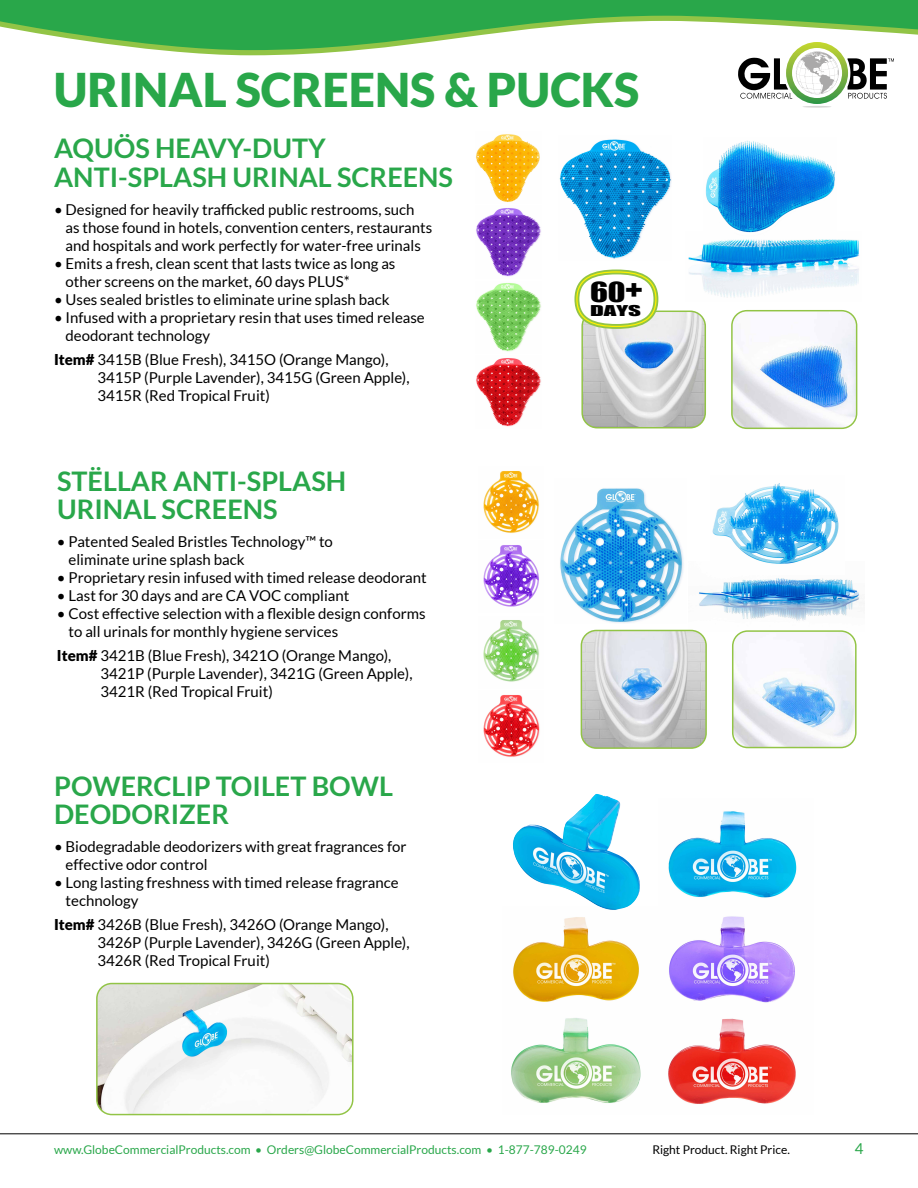
<style>
.page{position:relative;width:918px;height:1188px;background:#fff}
.page>*{position:absolute;margin:0;border:0;box-sizing:border-box;transform-origin:0 0}
.t1{font:900 46.5px "Lato";color:#29a74a}
.t2{font:700 27px/28.5px "Lato";color:#29a74a}
.t3{font:25.5px "Impact";color:#000;scale:1.3 1}
.t4{font:900 25.5px "Arial";color:#000;scale:1.15 1}
.t5{font:15px/18px "Lato";color:#000}
.t6{font:15px "Lato";color:#29a74a}
.t7{font:13.65px "Impact";color:#000;scale:1.82 1}
.t8{font:12px "Lato";color:#29a74a}
.t9{font:12px "Lato";color:#000}
.s1{font-weight:900}
</style>
<div class="page">
<svg style="left:160px;top:50px;width:198px;height:5px"></svg>
<svg style="left:0;top:0;width:918px;height:50px;fill:#29a74a"></svg>
<hr style="left:0;top:1134px;width:918px;height:1px;background:#000">
<svg style="left:738px;top:42px;width:156px;height:66px"></svg>
<img style="left:688px;top:239px;width:171px;height:58px">
<img style="left:689px;top:578px;width:171px;height:53px">
<img style="left:705px;top:140px;width:130px;height:93px">
<img style="left:712px;top:483px;width:127px;height:81px">
<img style="left:733px;top:311px;width:124px;height:117px">
<div style="left:731px;top:310px;width:126px;height:119px;border:1px solid #92c446;border-radius:15px"></div>
<img style="left:581px;top:631px;width:124px;height:116px">
<div style="left:581px;top:630px;width:126px;height:119px;border:1px solid #92c446;border-radius:15px"></div>
<img style="left:582px;top:311px;width:123px;height:117px">
<div style="left:581px;top:311px;width:125px;height:117px;border:1px solid #92c446;border-radius:15px"></div>
<img style="left:559px;top:139px;width:113px;height:120px">
<img style="left:560px;top:488px;width:124px;height:135px">
<img style="left:476px;top:134px;width:64px;height:68px">
<img style="left:483px;top:471px;width:57px;height:62px">
<img style="left:668px;top:811px;width:129px;height:87px">
<img style="left:476px;top:208px;width:65px;height:69px">
<img style="left:483px;top:545px;width:56px;height:62px">
<img style="left:511px;top:916px;width:285px;height:188px">
<img style="left:476px;top:283px;width:65px;height:69px">
<img style="left:483px;top:620px;width:57px;height:62px">
<img style="left:476px;top:358px;width:65px;height:69px">
<img style="left:483px;top:695px;width:57px;height:62px">
<img style="left:98px;top:985px;width:254px;height:130px">
<div style="left:96px;top:983px;width:258px;height:132px;border:1px solid #92c446;border-radius:15px"></div>
<img style="left:734px;top:632px;width:121px;height:116px">
<div style="left:732px;top:630px;width:125px;height:118px;border:1px solid #92c446;border-radius:15px"></div>
<div style="left:577px;top:272px;width:79px;height:54px;background:#fff;border-radius:50%"></div>
<div style="left:574px;top:270px;width:84px;height:59px;border:5px solid #92c446;border-radius:50%"></div>
<div style="left:576px;top:271px;width:81px;height:56px;border:1px solid #fff200;border-radius:50%"></div>
<img style="left:513px;top:794px;width:127px;height:116px">
<h1 class="t1" style="left:54px;top:62px;width:587px">URINAL SCREENS &amp; PUCKS</h1>
<h2 class="t2" style="left:54px;top:134px;width:400px">AQUÖS HEAVY-DUTY<br>ANTI-SPLASH URINAL SCREENS</h2>
<p class="t5" style="left:66px;top:200px;width:368px;text-indent:-12px">• Designed for heavily trafficked public restrooms, such as those found in hotels, convention centers, restaurants and hospitals and work perfectly for water-free urinals</p>
<p class="t5" style="left:66px;top:254px;width:331px;text-indent:-12px">• Emits a fresh, clean scent that lasts twice as long as other screens on the market, 60 days PLUS*</p>
<p class="t5" style="left:54px;top:290px;width:337px">• Uses sealed bristles to eliminate urine splash back</p>
<p class="t5" style="left:66px;top:308px;width:361px;text-indent:-12px">• Infused with a proprietary resin that uses timed release deodorant technology</p>
<p class="t5" style="left:97px;top:350px;width:314px;text-indent:-43px"><span class="s1">Item#</span> 3415B (Blue Fresh), 3415O (Orange Mango),<br>3415P (Purple Lavender), 3415G (Green Apple),<br>3415R (Red Tropical Fruit)</p>
<h2 class="t2" style="left:57px;top:466px;width:291px">STËLLAR ANTI-SPLASH<br>URINAL SCREENS</h2>
<p class="t5" style="left:69px;top:532px;width:266px;text-indent:-12px">• Patented Sealed Bristles Technology™ to eliminate urine splash back</p>
<p class="t5" style="left:57px;top:568px;width:371px">• Proprietary resin infused with timed release deodorant</p>
<p class="t5" style="left:57px;top:586px;width:294px">• Last for 30 days and are CA VOC compliant</p>
<p class="t5" style="left:69px;top:604px;width:359px;text-indent:-12px">• Cost effective selection with a flexible design conforms to all urinals for monthly hygiene services</p>
<p class="t5" style="left:100px;top:646px;width:314px;text-indent:-43px"><span class="s1">Item#</span> 3421B (Blue Fresh), 3421O (Orange Mango),<br>3421P (Purple Lavender), 3421G (Green Apple),<br>3421R (Red Tropical Fruit)</p>
<h2 class="t2" style="left:54px;top:771px;width:340px">POWERCLIP TOILET BOWL<br>DEODORIZER</h2>
<p class="t5" style="left:66px;top:837px;width:342px;text-indent:-12px">• Biodegradable deodorizers with great fragrances for effective odor control</p>
<p class="t5" style="left:66px;top:873px;width:335px;text-indent:-12px">• Long lasting freshness with timed release fragrance technology</p>
<p class="t5" style="left:97px;top:915px;width:314px;text-indent:-43px"><span class="s1">Item#</span> 3426B (Blue Fresh), 3426O (Orange Mango),<br>3426P (Purple Lavender), 3426G (Green Apple),<br>3426R (Red Tropical Fruit)</p>
<h3 class="t3" style="left:590px;top:273px;width:29px">60</h3>
<p class="t7" style="left:590px;top:300px;width:30px">DAYS</p>
<h3 class="t4" style="left:624px;top:271px;width:18px">+</h3>
<p class="t8" style="left:54px;top:1143px;width:534px">www.GlobeCommercialProducts.com • Orders@GlobeCommercialProducts.com • 1-877-789-0249</p>
<p class="t9" style="left:652px;top:1143px;width:139px">Right Product. Right Price.</p>
<p class="t6" style="left:855px;top:1141px;width:10px">4</p>
</div>
